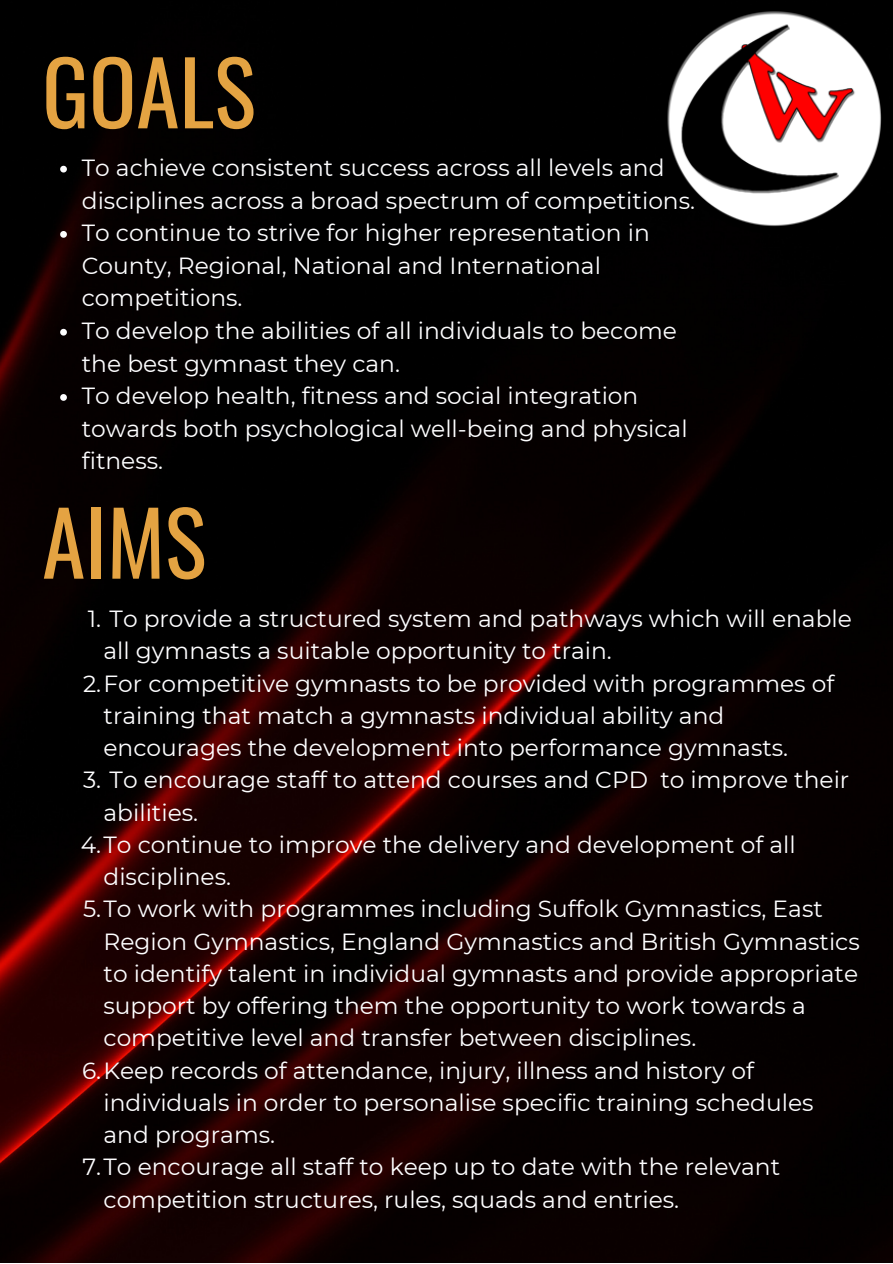
<style>
.page{position:relative;width:893px;height:1264px;background:#fff}
.page>*{position:absolute;margin:0;border:0;box-sizing:border-box;transform-origin:0 0}
.t1{font:87.6px "Oswald";color:#e4a342}
.t2{font:23.4px "Montserrat";color:#fefeff}
.t3{font:23.25px/32.5px "Montserrat";color:#fefeff}
</style>
<div class="page">
<img style="left:0;top:0;width:892px;height:1262px">
<svg style="left:60px;top:166px;width:7px;height:6px"></svg>
<svg style="left:60px;top:231px;width:7px;height:7px"></svg>
<svg style="left:60px;top:329px;width:7px;height:6px"></svg>
<svg style="left:60px;top:394px;width:7px;height:7px"></svg>
<img style="left:649px;top:0;width:243px;height:244px">
<h1 class="t1" style="left:42px;top:24px;width:215px">GOALS</h1>
<p class="t3" style="left:82px;top:151px;width:614px">To achieve consistent success across all levels and disciplines across a broad spectrum of competitions.<br>To continue to strive for higher representation in County, Regional, National and International competitions.<br>To develop the abilities of all individuals to become the best gymnast they can.<br>To develop health, fitness and social integration towards both psychological well-being and physical fitness.</p>
<h1 class="t1" style="left:42px;top:474px;width:166px">AIMS</h1>
<p class="t2" style="left:88px;top:604px;width:765px">1. To provide a structured system and pathways which will enable</p>
<p class="t2" style="left:103px;top:636px;width:510px">all gymnasts a suitable opportunity to train.</p>
<p class="t2" style="left:83px;top:669px;width:752px">2.For competitive gymnasts to be provided with programmes of</p>
<p class="t2" style="left:103px;top:701px;width:622px">training that match a gymnasts individual ability and</p>
<p class="t2" style="left:103px;top:733px;width:686px">encourages the development into performance gymnasts.</p>
<p class="t2" style="left:83px;top:765px;width:767px">3. To encourage staff to attend courses and CPD to improve their</p>
<p class="t2" style="left:103px;top:798px;width:96px">abilities.</p>
<p class="t2" style="left:81px;top:830px;width:716px">4.To continue to improve the delivery and development of all</p>
<p class="t2" style="left:103px;top:862px;width:129px">disciplines.</p>
<p class="t2" style="left:83px;top:894px;width:741px">5.To work with programmes including Suffolk Gymnastics, East</p>
<p class="t2" style="left:103px;top:926px;width:757px">Region Gymnastics, England Gymnastics and British Gymnastics</p>
<p class="t2" style="left:103px;top:959px;width:756px">to identify talent in individual gymnasts and provide appropriate</p>
<p class="t2" style="left:103px;top:991px;width:703px">support by offering them the opportunity to work towards a</p>
<p class="t2" style="left:103px;top:1023px;width:594px">competitive level and transfer between disciplines.</p>
<p class="t2" style="left:82px;top:1055px;width:673px">6.Keep records of attendance, injury, illness and history of</p>
<p class="t2" style="left:103px;top:1088px;width:711px">individuals in order to personalise specific training schedules</p>
<p class="t2" style="left:103px;top:1120px;width:173px">and programs.</p>
<p class="t2" style="left:82px;top:1152px;width:699px">7.To encourage all staff to keep up to date with the relevant</p>
<p class="t2" style="left:103px;top:1184px;width:577px">competition structures, rules, squads and entries.</p>
</div>
